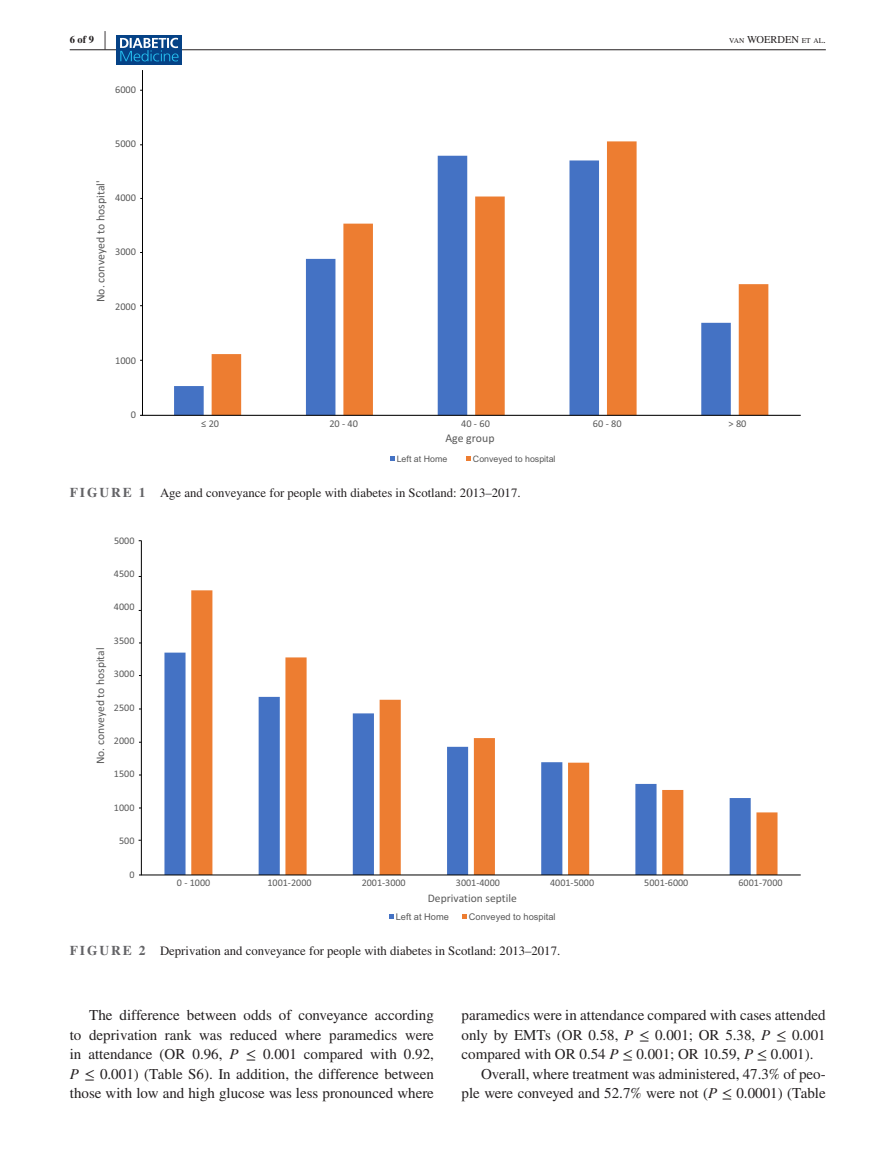
<style>
.page{position:relative;width:893px;height:1174px;background:#fff}
.page>*{position:absolute;margin:0;border:0;box-sizing:border-box;transform-origin:0 0}
.t1{font:700 25.95px "STIX";color:#231f20;scale:.36 1}
.t2{font:15px/19.5px "STIX";color:#231f20;text-align:justify}
.t3{font:12.75px "STIX";color:#231f20}
.t4{font:11.85px "Calibri";color:#595959}
.t5{font:11.55px "Calibri";color:#595959}
.t6{font:10.5px "STIX";color:#231f20}
.t7{font:700 10.5px "STIX";color:#231f20}
.t8{font:10.35px "Calibri";color:#595959}
.t9{font:10.05px "Calibri";color:#595959}
.t10{font:9.3px "Arial";color:#595959}
.t11{font:8.85px "Arial";color:#595959}
.s1{font-size:7.35px}
.s2{font-weight:700;font-size:13.5px;color:#636366}
.s3{font-style:italic}
</style>
<div class="page">
<hr style="left:70px;top:49px;width:756px;height:1px;background:#231f20">
<div style="left:116px;top:35px;width:65px;height:30px;background:#054286"></div>
<svg style="left:120px;top:38px;width:59px;height:23px"></svg>
<hr style="left:142px;top:70px;width:1px;height:345px;background:#000">
<svg style="left:174px;top:354px;width:38px;height:61px"></svg>
<svg style="left:212px;top:141px;width:556px;height:274px"></svg>
<hr style="left:142px;top:415px;width:659px;height:1px;background:#000">
<svg style="left:390px;top:456px;width:5px;height:5px"></svg>
<svg style="left:466px;top:456px;width:5px;height:5px"></svg>
<hr style="left:141px;top:540px;width:1px;height:335px;background:#000">
<svg style="left:164px;top:652px;width:22px;height:222px;background:#4c78c6"></svg>
<svg style="left:191px;top:590px;width:586px;height:284px"></svg>
<hr style="left:141px;top:874px;width:660px;height:1px;background:#000">
<svg style="left:389px;top:914px;width:5px;height:5px"></svg>
<svg style="left:462px;top:914px;width:5px;height:5px"></svg>
<p class="t7" style="left:70px;top:33px;width:26px">6 of 9</p>
<h1 class="t1" style="left:104px;top:24px;width:7px">|</h1>
<p class="t6" style="left:729px;top:32px;width:98px"><span class="s1">VAN</span> WOERDEN <span class="s1">ET AL</span>.</p>
<p class="t8" style="left:115px;top:83px;width:22px">6000</p>
<p class="t8" style="left:115px;top:137px;width:22px">5000</p>
<p class="t4" style="left:93px;top:302px;width:123px;rotate:-90deg">No. conveyed to hospital'</p>
<p class="t8" style="left:115px;top:191px;width:22px">4000</p>
<p class="t8" style="left:115px;top:245px;width:22px">3000</p>
<p class="t8" style="left:115px;top:300px;width:22px">2000</p>
<p class="t8" style="left:115px;top:354px;width:22px">1000</p>
<p class="t8" style="left:131px;top:408px;width:7px">0</p>
<p class="t8" style="left:201px;top:417px;width:19px">≤ 20</p>
<p class="t8" style="left:329px;top:417px;width:30px">20 - 40</p>
<p class="t8" style="left:461px;top:417px;width:30px">40 - 60</p>
<p class="t8" style="left:593px;top:417px;width:30px">60 - 80</p>
<p class="t8" style="left:729px;top:417px;width:19px">&gt; 80</p>
<p class="t11" style="left:397px;top:453px;width:52px">Left at Home</p>
<p class="t11" style="left:473px;top:453px;width:84px">Conveyed to hospital</p>
<p class="t4" style="left:445px;top:430px;width:51px">Age group</p>
<p class="t3" style="left:70px;top:484px;width:452px"><span class="s2">FIGURE 1</span> Age and conveyance for people with diabetes in Scotland: 2013–2017.</p>
<p class="t9" style="left:114px;top:534px;width:22px">5000</p>
<p class="t9" style="left:114px;top:567px;width:22px">4500</p>
<p class="t9" style="left:114px;top:601px;width:22px">4000</p>
<p class="t5" style="left:93px;top:764px;width:118px;rotate:-90deg">No. conveyed to hospital</p>
<p class="t9" style="left:114px;top:634px;width:22px">3500</p>
<p class="t9" style="left:114px;top:667px;width:22px">3000</p>
<p class="t9" style="left:114px;top:701px;width:22px">2500</p>
<p class="t9" style="left:114px;top:734px;width:22px">2000</p>
<p class="t9" style="left:114px;top:767px;width:22px">1500</p>
<p class="t9" style="left:114px;top:801px;width:22px">1000</p>
<p class="t9" style="left:119px;top:834px;width:17px">500</p>
<p class="t9" style="left:129px;top:868px;width:7px">0</p>
<p class="t9" style="left:177px;top:876px;width:35px">0 - 1000</p>
<p class="t9" style="left:267px;top:876px;width:46px">1001-2000</p>
<p class="t9" style="left:362px;top:876px;width:46px">2001-3000</p>
<p class="t9" style="left:456px;top:876px;width:46px">3001-4000</p>
<p class="t9" style="left:550px;top:876px;width:46px">4001-5000</p>
<p class="t9" style="left:644px;top:876px;width:46px">5001-6000</p>
<p class="t9" style="left:738px;top:876px;width:46px">6001-7000</p>
<p class="t10" style="left:396px;top:910px;width:55px">Left at Home</p>
<p class="t10" style="left:469px;top:910px;width:88px">Conveyed to hospital</p>
<p class="t5" style="left:428px;top:890px;width:90px">Deprivation septile</p>
<p class="t3" style="left:70px;top:942px;width:492px"><span class="s2">FIGURE 2</span> Deprivation and conveyance for people with diabetes in Scotland: 2013–2017.</p>
<p class="t2" style="left:70px;top:1006px;width:366px;text-indent:20px">The difference between odds of conveyance according to deprivation rank was reduced where paramedics were in attendance (OR 0.96, <span class="s3">P</span> ≤ 0.001 compared with 0.92, <span class="s3">P</span> ≤ 0.001) (Table S6). In addition, the difference between those with low and high glucose was less pronounced where</p>
<p class="t2" style="left:462px;top:1006px;width:366px">paramedics were in attendance compared with cases attended</p>
<p class="t2" style="left:462px;top:1025px;width:366px">only by EMTs (OR 0.58, <span class="s3">P</span> ≤ 0.001; OR 5.38, <span class="s3">P</span> ≤ 0.001</p>
<p class="t2" style="left:462px;top:1045px;width:353px">compared with OR 0.54 <span class="s3">P</span> ≤ 0.001; OR 10.59, <span class="s3">P</span> ≤ 0.001).</p>
<p class="t2" style="left:481px;top:1064px;width:346px">Overall, where treatment was administered, 47.3% of peo-</p>
<p class="t2" style="left:462px;top:1084px;width:366px">ple were conveyed and 52.7% were not (<span class="s3">P</span> ≤ 0.0001) (Table</p>
</div>
